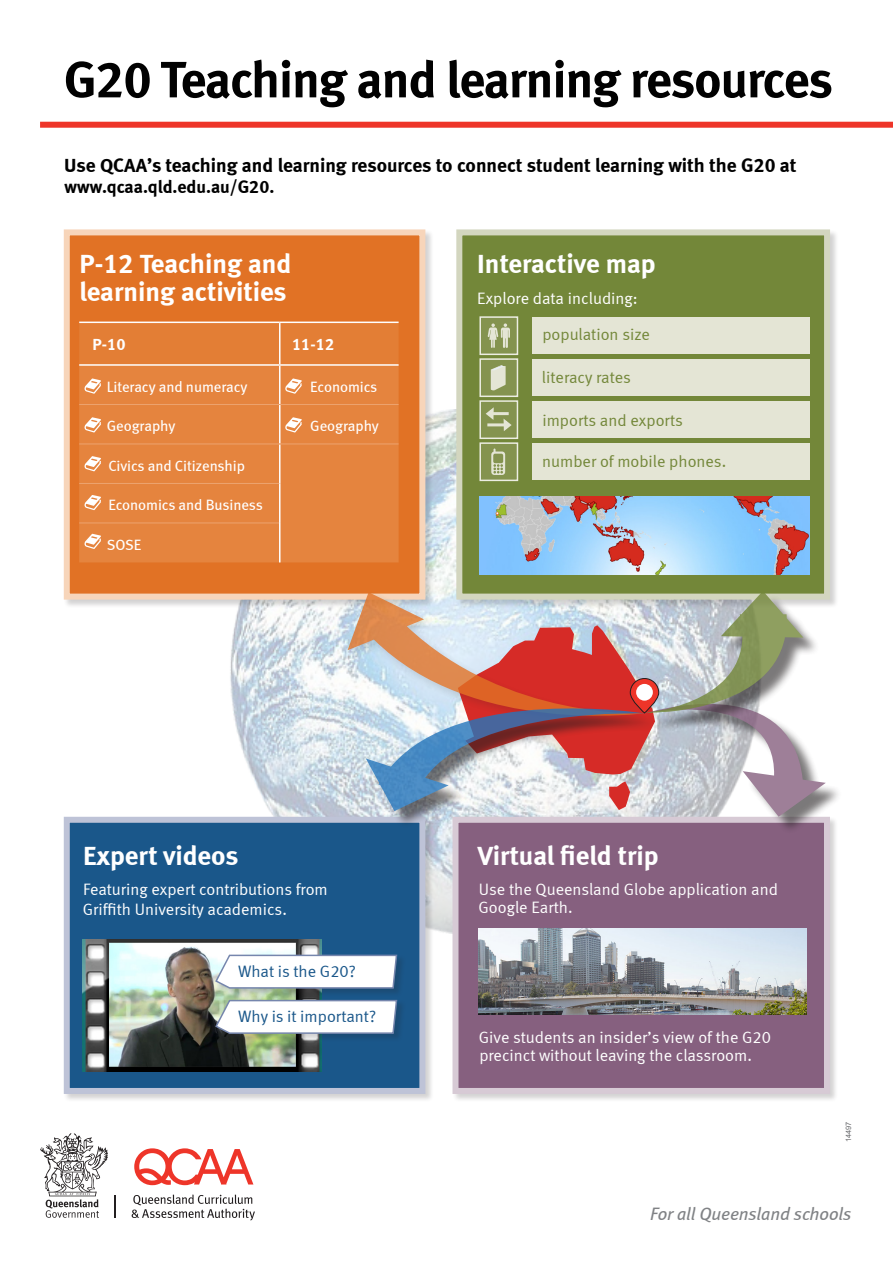
<style>
.page{position:relative;width:893px;height:1263px;background:#fff}
.page>*{position:absolute;margin:0;border:0;box-sizing:border-box;transform-origin:0 0}
.Cover_title__Snr_syl{font:51px "Meta Bold LF";letter-spacing:-.02em;color:#010101}
.t1{font:27px/28.5px "Meta Bold LF";color:#fff}
.t2{font:19.5px "Meta Bold LF";color:#010101}
.t3{font:18px "Meta Bold LF";color:#010101}
.website_address{font:italic 18px "Meta Book LF";letter-spacing:-.01em;color:#808285}
.Header_1{font:16.5px/18px "Meta Normal LF";color:#fff}
.Header_1-2{font:16.5px "Meta Normal LF";color:#738739}
.t4{font:16.5px "Meta Normal LF";color:#1a578a}
.Job_number{font:16.5px "Meta Bold LF";color:#fff}
.InfoGraphic_bullet{font:15px "Meta Book LF";letter-spacing:-.005em;color:#fff}
.Job_number-2{font:7.5px "Arial";color:#6c6d70}
</style>
<div class="page">
<img style="left:230px;top:410px;width:226px;height:523px">
<div style="left:452px;top:816px;width:387px;height:286px;background:#231f20;opacity:.2"></div>
<div style="left:452px;top:817px;width:378px;height:277px;background:#86607f;border:6px solid #d7cad5"></div>
<img style="left:479px;top:929px;width:327px;height:85px">
<svg style="left:40px;top:1133px;width:68px;height:85px"></svg>
<svg style="left:132px;top:1194px;width:123px;height:26px"></svg>
<svg style="left:134px;top:1148px;width:119px;height:37px"></svg>
<svg style="left:115px;top:1195px;width:1px;height:23px"></svg>
<div style="left:456px;top:229px;width:383px;height:379px;background:#231f20;opacity:.2"></div>
<div style="left:456px;top:229px;width:374px;height:371px;background:#738739;border:6px solid #d3d6bf"></div>
<div style="left:532px;top:318px;width:278px;height:36px;background:#e4e5d5"></div>
<div style="left:479px;top:316px;width:39px;height:39px;background:#84934f;border:2px solid #ecede2"></div>
<div style="left:479px;top:358px;width:39px;height:39px;background:#84934f;border:2px solid #ecede2"></div>
<div style="left:479px;top:400px;width:39px;height:39px;background:#84934f;border:2px solid #ecede2"></div>
<div style="left:479px;top:442px;width:39px;height:39px;background:#84934f;border:2px solid #ecede2"></div>
<div style="left:532px;top:359px;width:278px;height:37px;background:#e4e5d5"></div>
<div style="left:532px;top:401px;width:278px;height:37px;background:#e4e5d5"></div>
<div style="left:532px;top:443px;width:278px;height:37px;background:#e4e5d5"></div>
<svg style="left:488px;top:323px;width:22px;height:25px"></svg>
<svg style="left:491px;top:365px;width:15px;height:26px"></svg>
<svg style="left:486px;top:407px;width:26px;height:24px"></svg>
<svg style="left:491px;top:448px;width:14px;height:27px"></svg>
<div style="left:63px;top:229px;width:371px;height:379px;background:#231f20;opacity:.2"></div>
<div style="left:64px;top:229px;width:361px;height:371px;background:#e17225;border:6px solid #f7d5ba"></div>
<div style="left:40px;top:122px;width:853px;height:6px;background:#ee3529"></div>
<div style="left:79px;top:323px;width:320px;height:41px;background:#e37e35"></div>
<div style="left:79px;top:366px;width:320px;height:196px;background:#e5843e"></div>
<hr style="left:279px;top:323px;width:1px;height:41px;background:#fff">
<hr style="left:79px;top:364px;width:201px;height:2px;background:#fff">
<hr style="left:280px;top:364px;width:119px;height:2px;background:#fff">
<hr style="left:279px;top:366px;width:1px;height:38px;background:#fff">
<hr style="left:279px;top:405px;width:1px;height:39px;background:#fff">
<hr style="left:279px;top:444px;width:1px;height:39px;background:#fff">
<hr style="left:279px;top:483px;width:1px;height:40px;background:#fff">
<hr style="left:279px;top:523px;width:1px;height:39px;background:#fff">
<hr style="left:79px;top:404px;width:201px;height:1px;background:#eda36f">
<hr style="left:280px;top:404px;width:119px;height:1px;background:#eda36f">
<hr style="left:79px;top:444px;width:201px;height:1px;background:#eda36f">
<hr style="left:280px;top:444px;width:119px;height:1px;background:#eda36f">
<hr style="left:79px;top:483px;width:200px;height:1px;background:#eda36f">
<hr style="left:79px;top:523px;width:200px;height:1px;background:#eda36f">
<hr style="left:79px;top:322px;width:201px;height:1px;background:#fff">
<hr style="left:280px;top:322px;width:119px;height:1px;background:#fff">
<img style="left:479px;top:496px;width:331px;height:78px">
<div style="left:63px;top:816px;width:371px;height:286px;background:#231f20;opacity:.2"></div>
<div style="left:64px;top:817px;width:361px;height:277px;background:#1a578a;border:6px solid #bec3d7"></div>
<img style="left:83px;top:940px;width:238px;height:131px">
<div style="left:215px;top:954px;width:191px;height:43px;background:#231f20;opacity:.2"></div>
<svg style="left:214px;top:954px;width:184px;height:35px;background:#eaedf2"></svg>
<div style="left:215px;top:999px;width:191px;height:43px;background:#231f20;opacity:.2"></div>
<svg style="left:214px;top:999px;width:184px;height:35px;background:#e5e9ec"></svg>
<div style="left:345px;top:589px;width:309px;height:139px;background:#231f20;opacity:.2"></div>
<svg style="left:85px;top:378px;width:16px;height:16px"></svg>
<svg style="left:285px;top:378px;width:17px;height:16px"></svg>
<svg style="left:285px;top:417px;width:17px;height:16px"></svg>
<svg style="left:85px;top:417px;width:16px;height:16px"></svg>
<svg style="left:85px;top:456px;width:16px;height:15px"></svg>
<svg style="left:85px;top:495px;width:16px;height:15px"></svg>
<svg style="left:85px;top:534px;width:16px;height:15px"></svg>
<div style="left:649px;top:706px;width:194px;height:128px;background:#231f20;opacity:.75"></div>
<div style="left:369px;top:711px;width:291px;height:118px;background:#231f20;opacity:.75"></div>
<svg style="left:348px;top:591px;width:478px;height:226px"></svg>
<p class="Cover_title__Snr_syl" style="left:64px;top:49px;width:770px">G20 Teaching and learning resources</p>
<p class="t2" style="left:64px;top:153px;width:734px">Use QCAA’s teaching and learning resources to connect student learning with the G20 at</p>
<p class="t3" style="left:65px;top:176px;width:211px">www.qcaa.qld.edu.au/G20.</p>
<p class="t1" style="left:79px;top:249px;width:213px">P-12 Teaching and learning activities</p>
<p class="t1" style="left:477px;top:249px;width:180px">Interactive map</p>
<p class="Job_number" style="left:93px;top:335px;width:35px">P-10</p>
<p class="Job_number" style="left:292px;top:335px;width:44px">11-12</p>
<p class="InfoGraphic_bullet" style="left:107px;top:378px;width:142px">Literacy and numeracy</p>
<p class="InfoGraphic_bullet" style="left:310px;top:378px;width:69px">Economics</p>
<p class="InfoGraphic_bullet" style="left:107px;top:417px;width:70px">Geography</p>
<p class="InfoGraphic_bullet" style="left:310px;top:417px;width:70px">Geography</p>
<p class="InfoGraphic_bullet" style="left:108px;top:457px;width:138px">Civics and Citizenship</p>
<p class="InfoGraphic_bullet" style="left:108px;top:496px;width:156px">Economics and Business</p>
<p class="InfoGraphic_bullet" style="left:107px;top:536px;width:36px">SOSE</p>
<p class="Header_1" style="left:477px;top:289px;width:162px">Explore data including:</p>
<p class="Header_1-2" style="left:542px;top:325px;width:109px">population size</p>
<p class="Header_1-2" style="left:542px;top:368px;width:90px">literacy rates</p>
<p class="Header_1-2" style="left:542px;top:411px;width:142px">imports and exports</p>
<p class="Header_1-2" style="left:542px;top:452px;width:186px">number of mobile phones.</p>
<p class="t1" style="left:83px;top:841px;width:157px">Expert videos</p>
<p class="Header_1" style="left:83px;top:879px;width:246px;line-height:19.5px">Featuring expert contributions from<br>Griffith University academics.</p>
<p class="t4" style="left:238px;top:962px;width:119px">What is the G20?</p>
<p class="t4" style="left:238px;top:1007px;width:139px">Why is it important?</p>
<p class="t1" style="left:478px;top:841px;width:182px">Virtual field trip</p>
<p class="Header_1" style="left:479px;top:880px;width:301px">Use the Queensland Globe application and<br>Google Earth.</p>
<p class="Header_1" style="left:479px;top:1028px;width:294px">Give students an insider’s view of the G20 precinct without leaving the classroom.</p>
<p class="Job_number-2" style="left:844px;top:1142px;width:22px;rotate:-90deg">14497</p>
<p class="website_address" style="left:650px;top:1204px;width:203px">For all Queensland schools</p>
</div>
